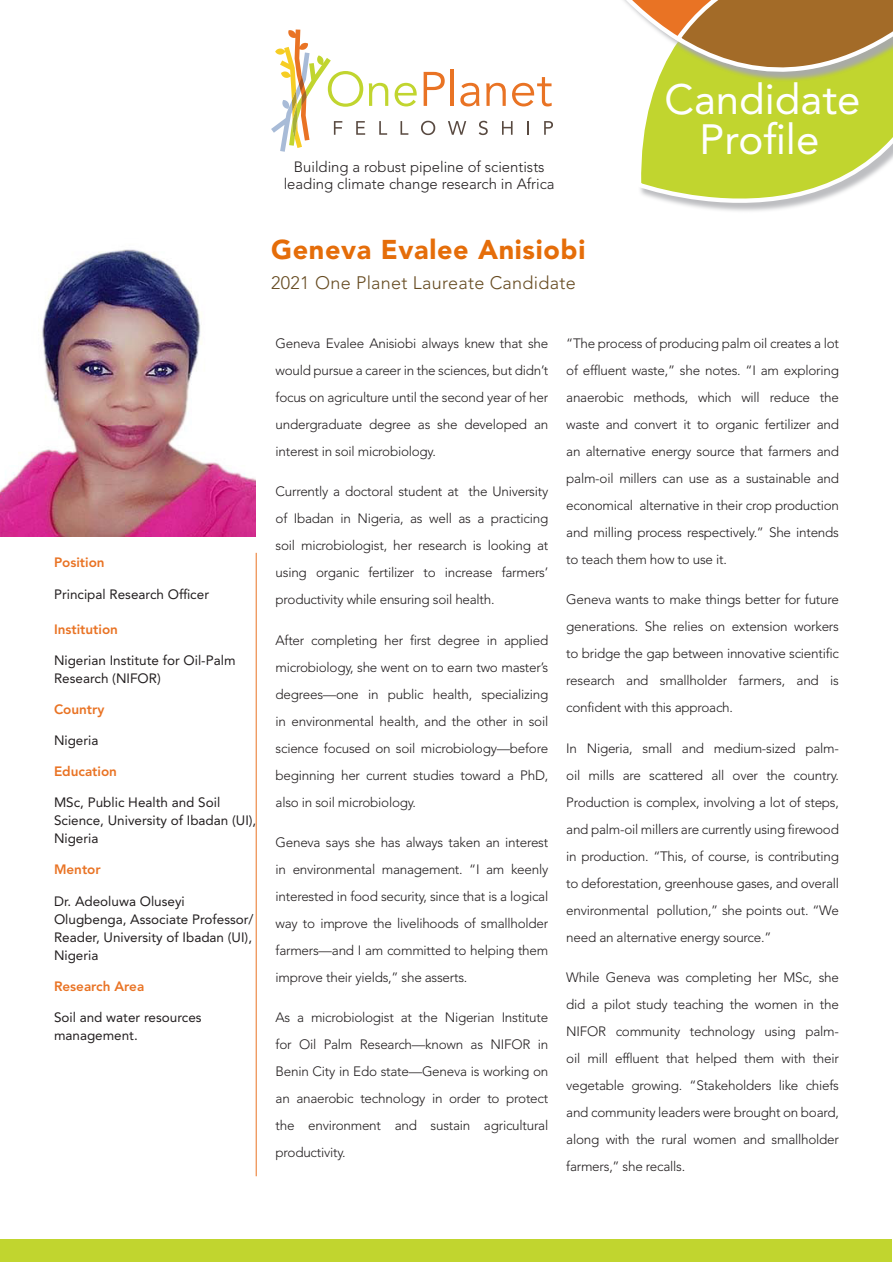
<style>
.page{position:relative;width:893px;height:1263px;background:#fff}
.page>*{position:absolute;margin:0;border:0;box-sizing:border-box;transform-origin:0 0}
.t1{font:42px "Avenir LT Std";color:#fff}
.t2{font:900 27px "Avenir LT Std";letter-spacing:.025em;color:#e56d09}
.t3{font:300 18px "Avenir LT Std";letter-spacing:.015em;color:#664b21}
.t4{font:300 14.85px/17.9px "Avenir LT Std";color:#231f20;text-align:center}
.Body_Text_1{font:300 13.5px/27px "Avenir LT Std";letter-spacing:-.02em;color:#231f20;text-align:justify}
.Body_Text{font:13.5px/18px "Avenir LT Std";color:#231f20}
.Body_Text-2{font:800 13.5px "Avenir LT Std";color:#e97324}
</style>
<div class="page">
<svg style="left:640px;top:185px;width:216px;height:26px"></svg>
<svg style="left:623px;top:0;width:270px;height:185px"></svg>
<svg style="left:672px;top:0;width:221px;height:94px"></svg>
<img style="left:0;top:249px;width:255px;height:288px">
<svg style="left:528px;top:121px;width:1px;height:14px"></svg>
<svg style="left:395px;top:83px;width:22px;height:23px"></svg>
<svg style="left:424px;top:72px;width:21px;height:34px"></svg>
<hr style="left:451px;top:70px;width:3px;height:36px;background:#e97324">
<svg style="left:460px;top:83px;width:19px;height:23px"></svg>
<svg style="left:486px;top:83px;width:20px;height:23px"></svg>
<svg style="left:512px;top:77px;width:40px;height:29px"></svg>
<svg style="left:271px;top:30px;width:117px;height:122px"></svg>
<svg style="left:400px;top:121px;width:8px;height:14px"></svg>
<svg style="left:421px;top:121px;width:14px;height:14px"></svg>
<svg style="left:448px;top:121px;width:18px;height:14px"></svg>
<svg style="left:479px;top:121px;width:9px;height:14px"></svg>
<svg style="left:502px;top:121px;width:11px;height:14px"></svg>
<svg style="left:544px;top:121px;width:9px;height:14px"></svg>
<hr style="left:256px;top:553px;width:1px;height:623px;background:#e97324">
<div style="left:1px;top:1239px;width:891px;height:23px;background:#c1d52f"></div>
<p class="t4" style="left:284px;top:158px;width:272px">Building a robust pipeline of scientists leading climate change research in Africa</p>
<p class="t2" style="left:271px;top:233px;width:316px">Geneva Evalee Anisiobi</p>
<p class="t3" style="left:271px;top:272px;width:306px">2021 One Planet Laureate Candidate</p>
<p class="t1" style="left:664px;top:75px;width:198px">Candidate</p>
<p class="t1" style="left:699px;top:115px;width:121px">Profile</p>
<p class="Body_Text-2" style="left:54px;top:555px;width:52px">Position</p>
<p class="Body_Text" style="left:54px;top:585px;width:157px">Principal Research Officer</p>
<p class="Body_Text-2" style="left:54px;top:621px;width:66px">Institution</p>
<p class="Body_Text" style="left:54px;top:651px;width:183px">Nigerian Institute for Oil-Palm<br>Research (NIFOR)</p>
<p class="Body_Text-2" style="left:54px;top:701px;width:52px">Country</p>
<p class="Body_Text" style="left:54px;top:731px;width:46px">Nigeria</p>
<p class="Body_Text-2" style="left:54px;top:763px;width:65px">Education</p>
<p class="Body_Text" style="left:54px;top:794px;width:204px">MSc, Public Health and Soil<br>Science, University of Ibadan (UI),<br>Nigeria</p>
<p class="Body_Text-2" style="left:54px;top:862px;width:48px">Mentor</p>
<p class="Body_Text" style="left:54px;top:892px;width:201px">Dr. Adeoluwa Oluseyi<br>Olugbenga, Associate Professor/<br>Reader, University of Ibadan (UI),<br>Nigeria</p>
<p class="Body_Text-2" style="left:54px;top:978px;width:92px">Research Area</p>
<p class="Body_Text" style="left:54px;top:1008px;width:149px">Soil and water resources management.</p>
<p class="Body_Text_1" style="left:276px;top:330px;width:274px">Geneva Evalee Anisiobi always knew that she would pursue a career in the sciences, but didn’t focus on agriculture until the second year of her undergraduate degree as she developed an interest in soil microbiology.</p>
<p class="Body_Text_1" style="left:276px;top:478px;width:274px">Currently a doctoral student at the University of Ibadan in Nigeria, as well as a practicing soil microbiologist, her research is looking at using organic fertilizer to increase farmers’ productivity while ensuring soil health.</p>
<p class="Body_Text_1" style="left:276px;top:626px;width:274px">After completing her first degree in applied microbiology, she went on to earn two master’s degrees—one in public health, specializing in environmental health, and the other in soil science focused on soil microbiology—before beginning her current studies toward a PhD, also in soil microbiology.</p>
<p class="Body_Text_1" style="left:276px;top:829px;width:274px">Geneva says she has always taken an interest in environmental management. “I am keenly interested in food security, since that is a logical way to improve the livelihoods of smallholder farmers—and I am committed to helping them improve their yields,” she asserts.</p>
<p class="Body_Text_1" style="left:276px;top:1004px;width:274px">As a microbiologist at the Nigerian Institute for Oil Palm Research—known as NIFOR in Benin City in Edo state—Geneva is working on an anaerobic technology in order to protect the environment and sustain agricultural productivity.</p>
<p class="Body_Text_1" style="left:566px;top:330px;width:274px">“The process of producing palm oil creates a lot of effluent waste,” she notes. “I am exploring anaerobic methods, which will reduce the waste and convert it to organic fertilizer and an alternative energy source that farmers and palm-oil millers can use as a sustainable and economical alternative in their crop production and milling process respectively.” She intends to teach them how to use it.</p>
<p class="Body_Text_1" style="left:566px;top:586px;width:274px">Geneva wants to make things better for future generations. She relies on extension workers to bridge the gap between innovative scientific research and smallholder farmers, and is confident with this approach.</p>
<p class="Body_Text_1" style="left:566px;top:734px;width:274px">In Nigeria, small and medium-sized palm&shy;oil mills are scattered all over the country.<br>Production is complex, involving a lot of steps, and palm-oil millers are currently using firewood in production. “This, of course, is contributing to deforestation, greenhouse gases, and overall environmental pollution,” she points out. “We need an alternative energy source.”</p>
<p class="Body_Text_1" style="left:566px;top:964px;width:274px">While Geneva was completing her MSc, she did a pilot study teaching the women in the NIFOR community technology using palm&shy;oil mill effluent that helped them with their vegetable growing. “Stakeholders like chiefs and community leaders were brought on board, along with the rural women and smallholder farmers,” she recalls.</p>
</div>
